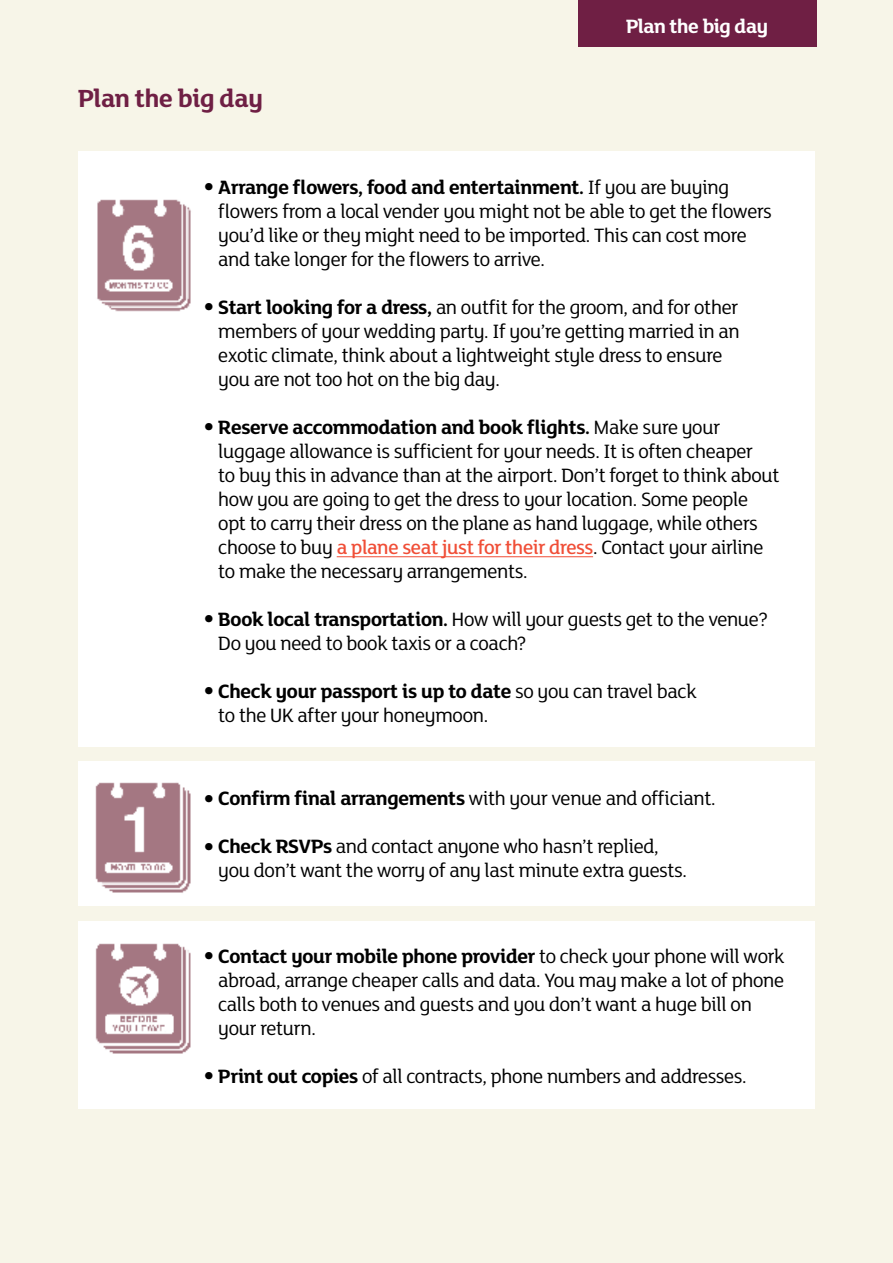
<style>
.page{position:relative;width:893px;height:1263px;background:#f7f5e8}
.page>*{position:absolute;margin:0;border:0;box-sizing:border-box;transform-origin:0 0}
.t1{font:700 27px "Mary Ann BETA";letter-spacing:-.01em;color:#6f1f44}
.t2{font:21px/24px "Mary Ann BETA";letter-spacing:-.01em;color:#000}
.t3{font:700 21px "Mary Ann BETA";letter-spacing:-.015em;color:#fff}
.s1{font-size:36px}
.s2{font-weight:700}
.s3{font-weight:500;color:#f04e37}
</style>
<div class="page">
<div style="left:78px;top:761px;width:737px;height:145px;background:#fff"></div>
<div style="left:78px;top:151px;width:737px;height:595px;background:#fff"></div>
<hr style="left:337px;top:556px;width:256px;height:1px;background:#f04e37">
<div style="left:578px;top:0;width:238px;height:47px;background:#6f1f44"></div>
<img style="left:97px;top:199px;width:94px;height:112px">
<img style="left:95px;top:782px;width:96px;height:111px">
<div style="left:78px;top:922px;width:737px;height:187px;background:#fff"></div>
<img style="left:95px;top:943px;width:96px;height:111px">
<p class="t1" style="left:78px;top:80px;width:186px">Plan the big day</p>
<p class="t3" style="left:626px;top:11px;width:144px">Plan the big day</p>
<p class="t2" style="left:218px;top:175px;width:555px;text-indent:-15px"><span class="s1">•</span> <span class="s2">Arrange flowers, food and entertainment.</span> If you are buying flowers from a local vender you might not be able to get the flowers you’d like or they might need to be imported. This can cost more and take longer for the flowers to arrive.</p>
<p class="t2" style="left:218px;top:295px;width:523px;text-indent:-15px"><span class="s1">•</span> <span class="s2">Start looking for a dress,</span> an outfit for the groom, and for other members of your wedding party. If you’re getting married in an exotic climate, think about a lightweight style dress to ensure you are not too hot on the big day.</p>
<p class="t2" style="left:218px;top:415px;width:563px;text-indent:-15px"><span class="s1">•</span> <span class="s2">Reserve accommodation and book flights.</span> Make sure your luggage allowance is sufficient for your needs. It is often cheaper<br>to buy this in advance than at the airport. Don’t forget to think about how you are going to get the dress to your location. Some people opt to carry their dress on the plane as hand luggage, while others choose to buy <span class="s3">a plane seat just for their dress</span>. Contact your airline to make the necessary arrangements.</p>
<p class="t2" style="left:218px;top:607px;width:551px;text-indent:-15px"><span class="s1">•</span> <span class="s2">Book local transportation.</span> How will your guests get to the venue?<br>Do you need to book taxis or a coach?</p>
<p class="t2" style="left:218px;top:679px;width:480px;text-indent:-15px"><span class="s1">•</span> <span class="s2">Check your passport is up to date</span> so you can travel back to the UK after your honeymoon.</p>
<p class="t2" style="left:203px;top:786px;width:514px"><span class="s1">•</span> <span class="s2">Confirm final arrangements</span> with your venue and officiant.</p>
<p class="t2" style="left:218px;top:834px;width:470px;text-indent:-15px"><span class="s1">•</span> <span class="s2">Check RSVPs</span> and contact anyone who hasn’t replied, you don’t want the worry of any last minute extra guests.</p>
<p class="t2" style="left:218px;top:943px;width:568px;text-indent:-15px"><span class="s1">•</span> <span class="s2">Contact your mobile phone provider</span> to check your phone will work abroad, arrange cheaper calls and data. You may make a lot of phone calls both to venues and guests and you don’t want a huge bill on your return.</p>
<p class="t2" style="left:203px;top:1063px;width:545px"><span class="s1">•</span> <span class="s2">Print out copies</span> of all contracts, phone numbers and addresses.</p>
</div>
